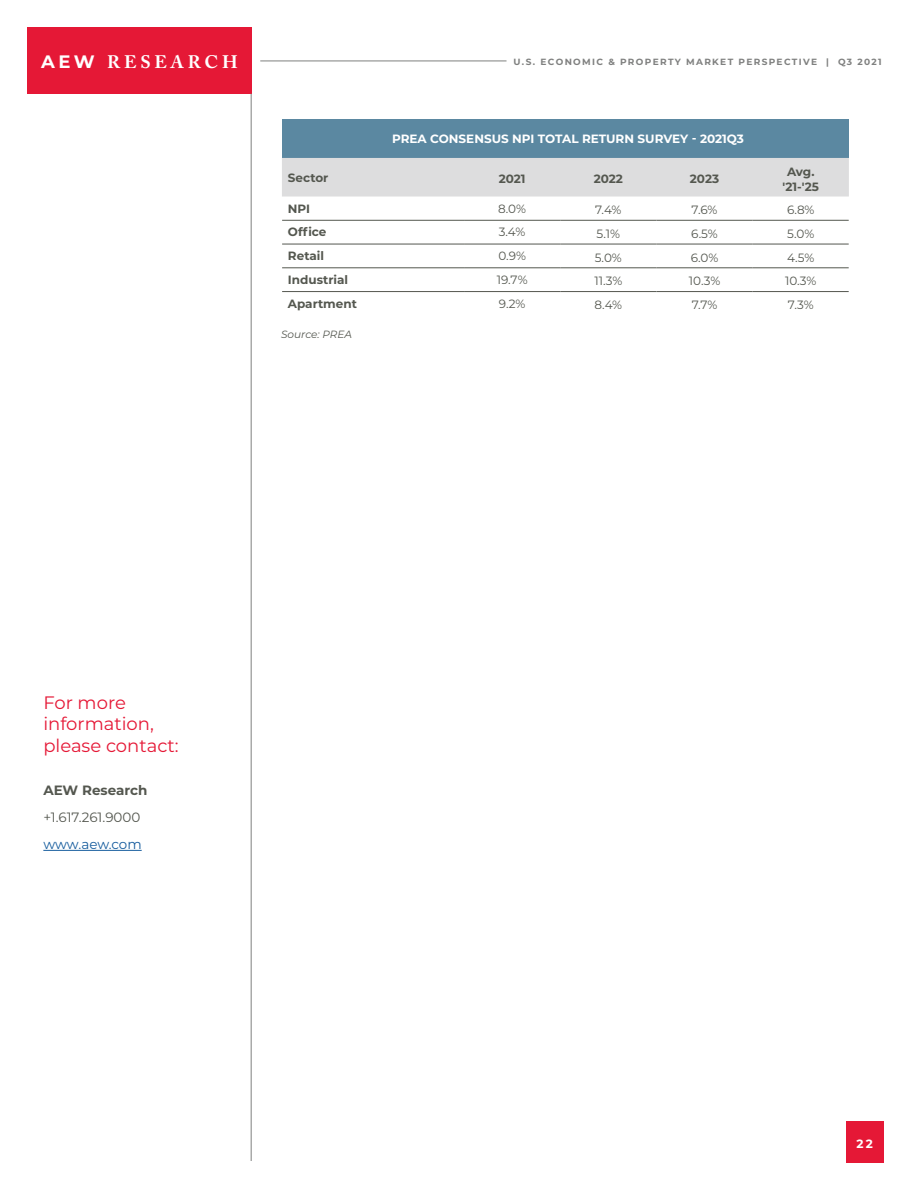
<style>
.page{position:relative;width:918px;height:1188px;background:#fff}
.page>*{position:absolute;margin:0;border:0;box-sizing:border-box;transform-origin:0 0}
.Paragraph_Heading{font:18px/21.6px "Montserrat";color:#e51836}
.t1{font:700 18px "Adobe Caslon Pro";letter-spacing:.215em;color:#fff}
.Body_Copy{font:13.5px "Montserrat";color:#54574f}
.Body_Copy-2{font:700 13.5px "Montserrat";color:#54574f}
.Body_Copy-3{font:13.5px "Montserrat";letter-spacing:-.005em;color:#175d9e}
.t2{font:12px "Montserrat";color:#54574f}
.t3{font:700 12px/14.4px "Montserrat";color:#54574f;text-align:center}
.t4{font:700 12px "Montserrat";color:#fff}
.Paragraph_Heading-2{font:italic 10.5px "Montserrat";color:#54574f}
.t5{font:700 9px "Montserrat";letter-spacing:.15em;color:#7f807f}
.s1{font-family:"Montserrat"}
</style>
<div class="page">
<div style="left:27px;top:27px;width:225px;height:67px;background:#e51836"></div>
<div style="left:846px;top:1121px;width:38px;height:41px;background:#e51836"></div>
<hr style="left:260px;top:60px;width:247px;height:1px;background:#7f807f">
<hr style="left:251px;top:94px;width:1px;height:1067px;background:#7f807f">
<div style="left:282px;top:120px;width:567px;height:38px;background:#5b88a1"></div>
<div style="left:282px;top:158px;width:567px;height:39px;background:#ddddde"></div>
<hr style="left:282px;top:220px;width:182px;height:1px;background:#54574f">
<hr style="left:464px;top:220px;width:96px;height:1px;background:#54574f">
<hr style="left:560px;top:220px;width:96px;height:1px;background:#54574f">
<hr style="left:656px;top:220px;width:97px;height:1px;background:#54574f">
<hr style="left:753px;top:220px;width:96px;height:1px;background:#54574f">
<hr style="left:282px;top:244px;width:182px;height:1px;background:#54574f">
<hr style="left:464px;top:244px;width:96px;height:1px;background:#54574f">
<hr style="left:560px;top:244px;width:96px;height:1px;background:#54574f">
<hr style="left:656px;top:244px;width:97px;height:1px;background:#54574f">
<hr style="left:753px;top:244px;width:96px;height:1px;background:#54574f">
<hr style="left:282px;top:268px;width:182px;height:1px;background:#54574f">
<hr style="left:464px;top:268px;width:96px;height:1px;background:#54574f">
<hr style="left:560px;top:268px;width:96px;height:1px;background:#54574f">
<hr style="left:656px;top:268px;width:97px;height:1px;background:#54574f">
<hr style="left:753px;top:268px;width:96px;height:1px;background:#54574f">
<hr style="left:282px;top:291px;width:182px;height:1px;background:#54574f">
<hr style="left:464px;top:291px;width:96px;height:1px;background:#54574f">
<hr style="left:560px;top:291px;width:96px;height:1px;background:#54574f">
<hr style="left:656px;top:291px;width:97px;height:1px;background:#54574f">
<hr style="left:753px;top:291px;width:96px;height:1px;background:#54574f">
<hr style="left:43px;top:850px;width:99px;height:1px;background:#175d9e">
<h1 class="t1" style="left:41px;top:51px;width:198px"><span class="s1">AEW</span> RESEARCH</h1>
<p class="t5" style="left:514px;top:55px;width:370px">U.S. ECONOMIC &amp; PROPERTY MARKET PERSPECTIVE | Q3 2021</p>
<p class="t4" style="left:392px;top:130px;width:353px">PREA CONSENSUS NPI TOTAL RETURN SURVEY - 2021Q3</p>
<p class="t3" style="left:288px;top:170px;width:42px">Sector</p>
<p class="t3" style="left:499px;top:171px;width:28px">2021</p>
<p class="t3" style="left:594px;top:171px;width:31px">2022</p>
<p class="t3" style="left:690px;top:171px;width:31px">2023</p>
<p class="t3" style="left:783px;top:164px;width:38px">Avg. '21-'25</p>
<p class="t3" style="left:288px;top:201px;width:24px">NPI</p>
<p class="t2" style="left:498px;top:200px;width:30px">8.0%</p>
<p class="t2" style="left:595px;top:202px;width:28px">7.4%</p>
<p class="t2" style="left:692px;top:202px;width:27px">7.6%</p>
<p class="t2" style="left:787px;top:202px;width:29px">6.8%</p>
<p class="t3" style="left:288px;top:224px;width:40px">Office</p>
<p class="t2" style="left:499px;top:224px;width:28px">3.4%</p>
<p class="t2" style="left:597px;top:225px;width:25px">5.1%</p>
<p class="t2" style="left:691px;top:225px;width:28px">6.5%</p>
<p class="t2" style="left:787px;top:225px;width:29px">5.0%</p>
<p class="t3" style="left:288px;top:248px;width:38px">Retail</p>
<p class="t2" style="left:498px;top:248px;width:29px">0.9%</p>
<p class="t2" style="left:595px;top:249px;width:29px">5.0%</p>
<p class="t2" style="left:691px;top:249px;width:29px">6.0%</p>
<p class="t2" style="left:787px;top:249px;width:29px">4.5%</p>
<p class="t3" style="left:288px;top:272px;width:62px">Industrial</p>
<p class="t2" style="left:497px;top:271px;width:32px">19.7%</p>
<p class="t2" style="left:594px;top:273px;width:29px">11.3%</p>
<p class="t2" style="left:689px;top:273px;width:33px">10.3%</p>
<p class="t2" style="left:785px;top:273px;width:33px">10.3%</p>
<p class="t3" style="left:288px;top:296px;width:71px">Apartment</p>
<p class="t2" style="left:499px;top:295px;width:28px">9.2%</p>
<p class="t2" style="left:595px;top:297px;width:29px">8.4%</p>
<p class="t2" style="left:692px;top:297px;width:27px">7.7%</p>
<p class="t2" style="left:788px;top:297px;width:27px">7.3%</p>
<p class="Paragraph_Heading-2" style="left:281px;top:327px;width:72px">Source: PREA</p>
<p class="Paragraph_Heading" style="left:43px;top:691px;width:112px">For more information,</p>
<p class="Paragraph_Heading" style="left:43px;top:734px;width:137px">please contact:</p>
<p class="Body_Copy-2" style="left:43px;top:780px;width:105px">AEW Research</p>
<p class="Body_Copy" style="left:43px;top:808px;width:99px">+1.617.261.9000</p>
<p class="Body_Copy-3" style="left:43px;top:835px;width:100px">www.aew.com</p>
<p class="t4" style="left:856px;top:1135px;width:18px">22</p>
</div>
